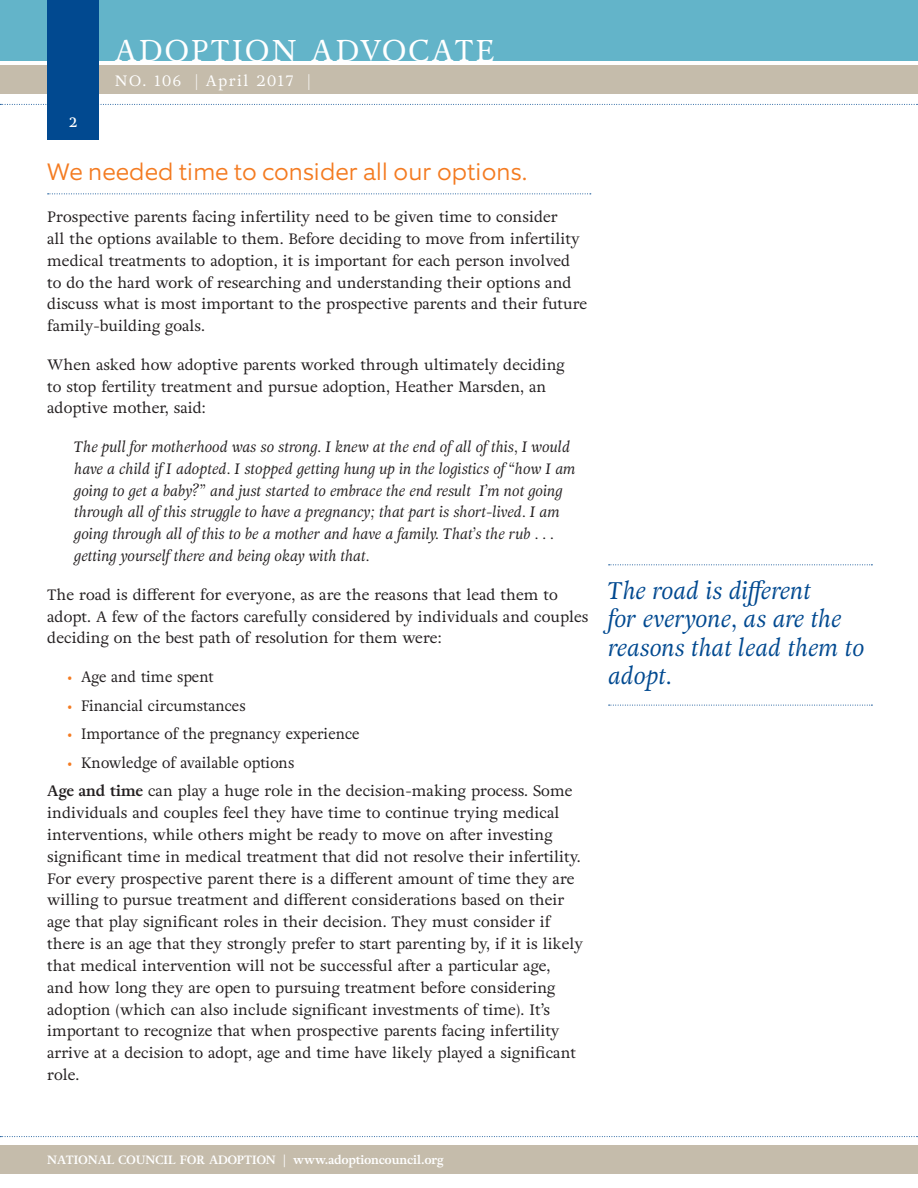
<style>
.page{position:relative;width:918px;height:1188px;background:#fff}
.page>*{position:absolute;margin:0;border:0;box-sizing:border-box;transform-origin:0 0}
.t1{font:30px "Adriane Text";letter-spacing:.07em;color:#fff}
.pull_quote{font:italic 24px/28.5px "Adriane Text";color:#014990}
.Subhead_-_ORANGE_wit{font:300 24px "Equip";color:#f47b21}
.Body_Text{font:15px/21.9px "Adriane Text";color:#231f20}
.pull_quote-2{font:italic 15px/21.9px "Adriane Text";color:#231f20}
.Body_Text-2{font:15px "Adriane Text";color:#231f20;scale:.95 1}
.t2{font:15px "Adriane Text";letter-spacing:.1em;color:#fff}
.t3{font:700 13.5px "Adriane Text";color:#fff}
.t4{font:700 12px "Adriane Text";color:#fff}
.s1{font-family:"Equip";font-weight:300;color:#f47b21}
.s2{font-weight:700}
</style>
<div class="page">
<div style="left:0;top:0;width:918px;height:61px;background:#63b4c9"></div>
<div style="left:0;top:66px;width:918px;height:28px;background:#c5bcab"></div>
<div style="left:0;top:1145px;width:918px;height:29px;background:#c5bcab"></div>
<svg style="left:0;top:104px;width:918px;height:1px"></svg>
<svg style="left:0;top:1136px;width:918px;height:1px"></svg>
<div style="left:47px;top:0;width:52px;height:140px;background:#014990"></div>
<svg style="left:48px;top:194px;width:543px;height:1px"></svg>
<svg style="left:609px;top:564px;width:263px;height:1px"></svg>
<svg style="left:609px;top:705px;width:263px;height:1px"></svg>
<h1 class="t1" style="left:115px;top:32px;width:382px">ADOPTION ADVOCATE</h1>
<p class="t2" style="left:115px;top:71px;width:197px">NO. 106 | April 2017 |</p>
<p class="t3" style="left:69px;top:114px;width:10px">2</p>
<p class="Subhead_-_ORANGE_wit" style="left:47px;top:156px;width:481px">We needed time to consider all our options.</p>
<p class="Body_Text" style="left:47px;top:206px;width:542px">Prospective parents facing infertility need to be given time to consider<br>all the options available to them. Before deciding to move from infertility medical treatments to adoption, it is important for each person involved to do the hard work of researching and understanding their options and discuss what is most important to the prospective parents and their future family-building goals.</p>
<p class="Body_Text" style="left:47px;top:354px;width:519px">When asked how adoptive parents worked through ultimately deciding to stop fertility treatment and pursue adoption, Heather Marsden, an adoptive mother, said:</p>
<p class="pull_quote-2" style="left:74px;top:437px;width:503px">The pull for motherhood was so strong. I knew at the end of all of this, I would have a child if I adopted. I stopped getting hung up in the logistics of “how I am going to get a baby?” and just started to embrace the end result I’m not going through all of this struggle to have a pregnancy; that part is short-lived. I am going through all of this to be a mother and have a family. That’s the rub . . . getting yourself there and being okay with that.</p>
<p class="Body_Text" style="left:47px;top:584px;width:543px">The road is different for everyone, as are the reasons that lead them to adopt. A few of the factors carefully considered by individuals and couples deciding on the best path of resolution for them were:</p>
<p class="Body_Text-2" style="left:68px;top:667px;width:156px"><span class="s1">•</span> Age and time spent</p>
<p class="Body_Text-2" style="left:68px;top:696px;width:189px"><span class="s1">•</span> Financial circumstances</p>
<p class="Body_Text-2" style="left:68px;top:724px;width:309px"><span class="s1">•</span> Importance of the pregnancy experience</p>
<p class="Body_Text-2" style="left:68px;top:753px;width:240px"><span class="s1">•</span> Knowledge of available options</p>
<p class="Body_Text" style="left:47px;top:780px;width:537px"><span class="s2">Age and time</span> can play a huge role in the decision-making process. Some individuals and couples feel they have time to continue trying medical interventions, while others might be ready to move on after investing significant time in medical treatment that did not resolve their infertility.<br>For every prospective parent there is a different amount of time they are willing to pursue treatment and different considerations based on their age that play significant roles in their decision. They must consider if there is an age that they strongly prefer to start parenting by, if it is likely that medical intervention will not be successful after a particular age,<br>and how long they are open to pursuing treatment before considering adoption (which can also include significant investments of time). It’s important to recognize that when prospective parents facing infertility arrive at a decision to adopt, age and time have likely played a significant role.</p>
<p class="pull_quote" style="left:608px;top:578px;width:258px">The road is different<br>for everyone, as are the reasons that lead them to adopt.</p>
<p class="t4" style="left:47px;top:1153px;width:398px">NATIONAL COUNCIL FOR ADOPTION | www.adoptioncouncil.org</p>
</div>
